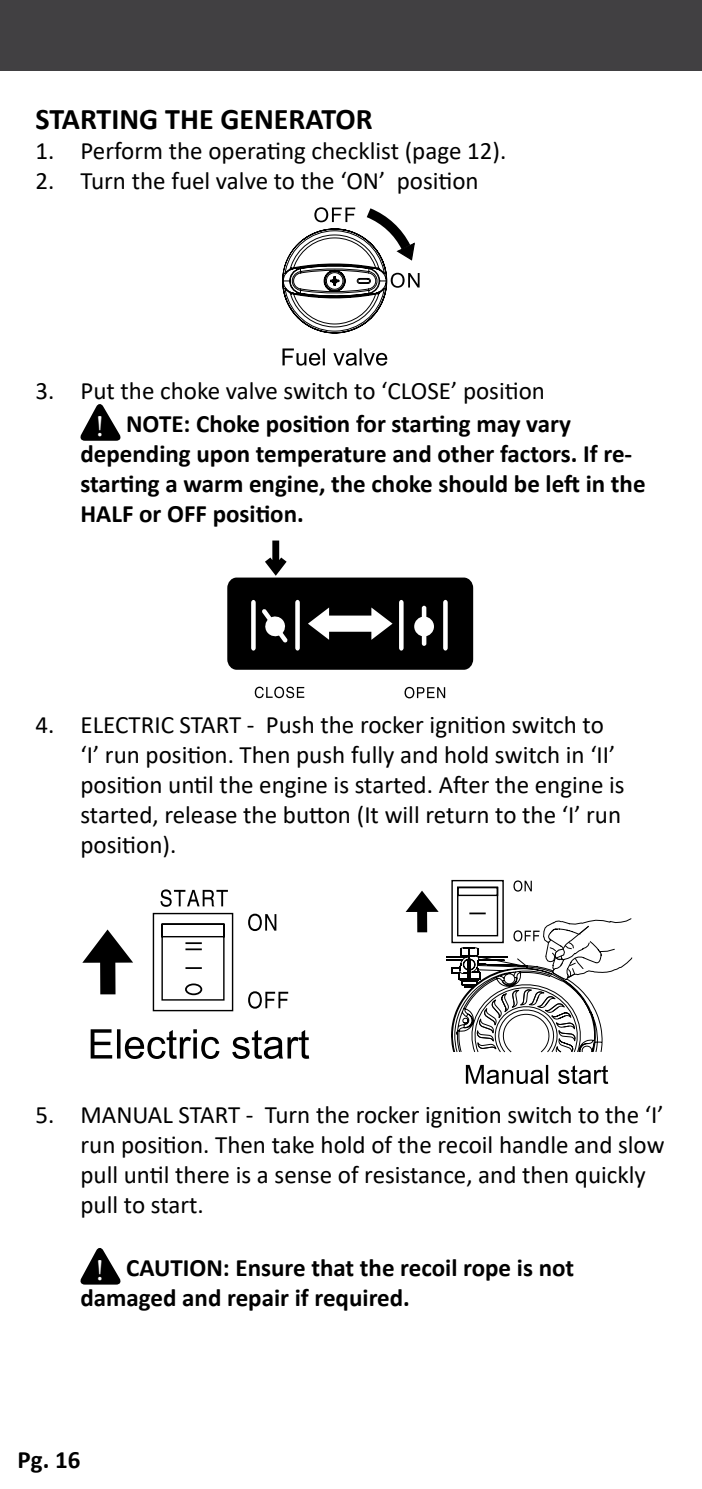
<style>
.page{position:relative;width:702px;height:1489px;background:#fff}
.page>*{position:absolute;margin:0;border:0;box-sizing:border-box;transform-origin:0 0}
.t1{font:700 30px "Calibri";color:#000}
.t2{font:25px/30px "Calibri";color:#000}
.t3{font:700 25px/30px "Calibri";color:#000}
.s1{font-family:"Minion Pro";font-size:30px;color:#fff}
.s2{font-weight:700}
.s3{font-family:"Minion Pro";font-weight:400;font-size:30px;color:#fff}
</style>
<div class="page">
<div style="left:0;top:0;width:702px;height:71px;background:#414042"></div>
<svg style="left:80px;top:404px;width:41px;height:37px"></svg>
<svg style="left:80px;top:1248px;width:41px;height:36px"></svg>
<svg style="left:282px;top:348px;width:105px;height:17px"></svg>
<svg style="left:282px;top:207px;width:137px;height:126px"></svg>
<svg style="left:255px;top:686px;width:49px;height:12px"></svg>
<svg style="left:404px;top:687px;width:41px;height:11px"></svg>
<div style="left:227px;top:577px;width:246px;height:92px;background:#000;border-radius:10px"></div>
<div style="left:295px;top:600px;width:5px;height:50px;background:#fff;border-radius:3px"></div>
<div style="left:251px;top:600px;width:5px;height:50px;background:#fff;border-radius:3px"></div>
<svg style="left:443px;top:600px;width:4px;height:50px"></svg>
<svg style="left:399px;top:600px;width:4px;height:50px"></svg>
<div style="left:414px;top:616px;width:20px;height:20px;background:#fff;border-radius:50%"></div>
<svg style="left:422px;top:605px;width:4px;height:41px"></svg>
<svg style="left:308px;top:607px;width:84px;height:32px"></svg>
<svg style="left:262px;top:609px;width:26px;height:33px"></svg>
<svg style="left:258px;top:540px;width:35px;height:38px"></svg>
<svg style="left:248px;top:913px;width:28px;height:18px"></svg>
<svg style="left:248px;top:991px;width:40px;height:17px"></svg>
<svg style="left:160px;top:889px;width:68px;height:17px"></svg>
<svg style="left:82px;top:929px;width:51px;height:65px"></svg>
<svg style="left:91px;top:1029px;width:218px;height:29px"></svg>
<svg style="left:152px;top:912px;width:82px;height:99px"></svg>
<div style="left:185px;top:983px;width:17px;height:12px;border:2px solid #000;border-radius:50%"></div>
<svg style="left:405px;top:890px;width:33px;height:42px"></svg>
<svg style="left:466px;top:1064px;width:142px;height:19px"></svg>
<svg style="left:446px;top:879px;width:187px;height:174px"></svg>
<p class="t1" style="left:35px;top:98px;width:338px">STARTING THE GENERATOR</p>
<p class="t2" style="left:35px;top:135px;width:472px">1. Perform the operating checklist (page 12).</p>
<p class="t2" style="left:35px;top:165px;width:445px">2. Turn the fuel valve to the ‘ON’ position</p>
<p class="t2" style="left:96px;top:373px;width:476px;line-height:33.5px;text-indent:-60px">3. Put the choke valve switch to ‘CLOSE’ position<br><span class="s1">!</span> <span class="s2">NOTE: Choke position for starting may vary</span></p>
<p class="t3" style="left:80px;top:439px;width:566px">depending upon temperature and other factors. If re&shy;starting a warm engine, the choke should be left in the<br>HALF or OFF position.</p>
<p class="t2" style="left:80px;top:708px;width:545px;text-indent:-45px">4. ELECTRIC START - Push the rocker ignition switch to ‘I’ run position. Then push fully and hold switch in ‘II’ position until the engine is started. After the engine is started, release the button (It will return to the ‘I’ run position).</p>
<p class="t2" style="left:80px;top:1098px;width:585px;text-indent:-45px">5. MANUAL START - Turn the rocker ignition switch to the ‘I’ run position. Then take hold of the recoil handle and slow pull until there is a sense of resistance, and then quickly pull to start.</p>
<p class="t3" style="left:80px;top:1252px;width:495px;text-indent:15px"><span class="s3">!</span> CAUTION: Ensure that the recoil rope is not damaged and repair if required.</p>
<p class="t3" style="left:18px;top:1443px;width:64px">Pg. 16</p>
</div>
